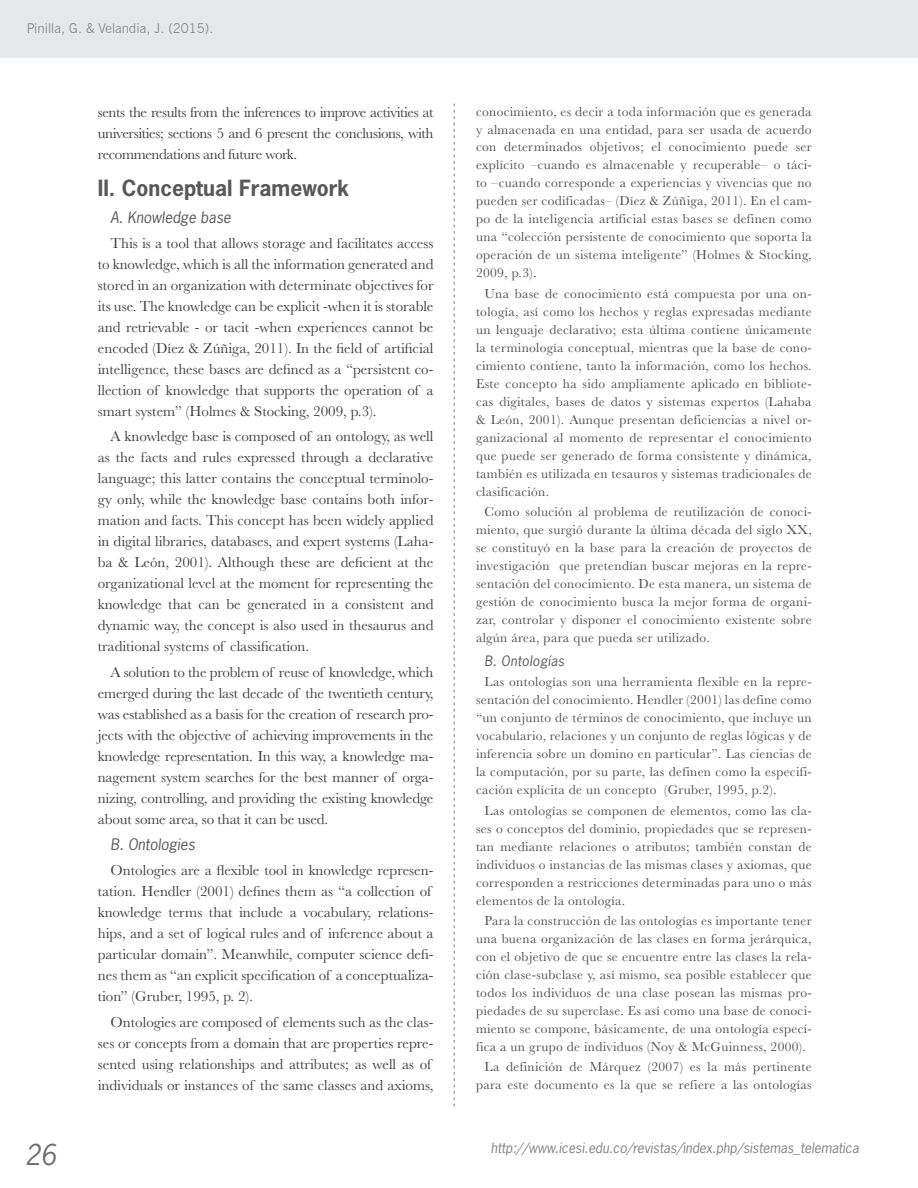
<style>
.page{position:relative;width:918px;height:1188px;background:#fff}
.page>*{position:absolute;margin:0;border:0;box-sizing:border-box;transform-origin:0 0}
.t1{font:italic 27px "News Gothic Std";color:#6c6d70}
.t2{font:700 21px "News Gothic Std";color:#57585a}
.t3{font:15px/21px "Baskerville MT Std";color:#3e3e3f;text-align:justify}
.t4{font:italic 15px "News Gothic Std";color:#57585a}
.t5{font:13.5px/18px "Baskerville MT Std";letter-spacing:.025em;color:#4b4c4d;text-align:justify}
.t6{font:italic 13.5px "News Gothic Std";color:#808285}
.t7{font:300 13.5px "News Gothic BT";color:#808285}
.t8{font:italic 13.5px "News Gothic Std";letter-spacing:.025em;color:#57585a}
.s1{color:#3f4244}
.s2{color:#494c4e}
</style>
<div class="page">
<svg style="left:454px;top:104px;width:1px;height:1002px"></svg>
<div style="left:0;top:0;width:918px;height:57px;background:#e6e7e9"></div>
<p class="t7" style="left:27px;top:20px;width:188px">Pinilla, G. &amp; Velandia, J. (2015).</p>
<p class="t3" style="left:98px;top:101px;width:337px">sents the results from the inferences to improve activities at universities; sections 5 and 6 present the conclusions, with recommendations and future work.</p>
<h2 class="t2" style="left:98px;top:175px;width:253px">II. Conceptual Framework</h2>
<p class="t4" style="left:111px;top:208px;width:122px">A. Knowledge base</p>
<p class="t3" style="left:98px;top:233px;width:337px;text-indent:13px">This is a tool that allows storage and facilitates access to knowledge, which is all the information generated and stored in an organization with determinate objectives for its use. The knowledge can be explicit -when it is storable and retrievable - or tacit -when experiences cannot be encoded (Díez &amp; Zúñiga, 2011). In the field of artificial intelligence, these bases are defined as a “persistent co&shy;llection of knowledge that supports the operation of a smart system” (Holmes &amp; Stocking, 2009, p.3).</p>
<p class="t3" style="left:98px;top:426px;width:337px;text-indent:13px">A knowledge base is composed of an ontology, as well as the facts and rules expressed through a declarative language; this latter contains the conceptual terminolo&shy;gy only, while the knowledge base contains both infor&shy;mation and facts. This concept has been widely applied in digital libraries, databases, and expert systems (Laha&shy;ba &amp; León, 2001). Although these are deficient at the organizational level at the moment for representing the knowledge that can be generated in a consistent and dynamic way, the concept is also used in thesaurus and traditional systems of classification.</p>
<p class="t3" style="left:98px;top:661px;width:337px;text-indent:13px">A solution to the problem of reuse of knowledge, which emerged during the last decade of the twentieth century, was established as a basis for the creation of research pro&shy;jects with the objective of achieving improvements in the knowledge representation. In this way, a knowledge ma&shy;nagement system searches for the best manner of orga&shy;nizing, controlling, and providing the existing knowledge about some area, so that it can be used.</p>
<p class="t4" style="left:111px;top:835px;width:86px">B. Ontologies</p>
<p class="t3" style="left:98px;top:860px;width:337px;text-align:left;text-indent:13px">Ontologies are a flexible tool in knowledge represen&shy;tation. Hendler (2001) defines them as “a collection of knowledge terms that include a vocabulary, relations&shy;hips, and a set of logical rules and of inference about a particular domain”. Meanwhile, computer science defi&shy;nes them as “an explicit specification of a conceptualiza&shy;tion” (Gruber, 1995<span class="s1">, p. 2</span>).</p>
<p class="t3" style="left:98px;top:1011px;width:337px;text-align:left;text-indent:13px">Ontologies are composed of elements such as the clas&shy;ses or concepts from a domain that are properties repre&shy;sented using relationships and attributes; as well as of individuals or instances of the same classes and axioms,</p>
<p class="t5" style="left:476px;top:102px;width:337px">conocimiento, es decir a toda información que es generada y almacenada en una entidad, para ser usada de acuerdo con determinados objetivos; el conocimiento puede ser explícito –cuando es almacenable y recuperable– o táci&shy;to –cuando corresponde a experiencias y vivencias que no pueden ser codificadas– (Díez &amp; Zúñiga, 2011). En el cam&shy;po de la inteligencia artificial estas bases se definen como una “colección persistente de conocimiento que soporta la operación de un sistema inteligente” (Holmes &amp; Stocking, 2009, p.3).</p>
<p class="t5" style="left:476px;top:284px;width:337px;text-indent:9px">Una base de conocimiento está compuesta por una on&shy;tología, así como los hechos y reglas expresadas mediante un lenguaje declarativo; esta última contiene únicamente la terminología conceptual, mientras que la base de cono&shy;cimiento contiene, tanto la información, como los hechos.<br>Este concepto ha sido ampliamente aplicado en bibliote&shy;cas digitales, bases de datos y sistemas expertos (Lahaba &amp; León, 2001). Aunque presentan deficiencias a nivel or&shy;ganizacional al momento de representar el conocimiento que puede ser generado de forma consistente y dinámica, también es utilizada en tesauros y sistemas tradicionales de clasificación.</p>
<p class="t5" style="left:476px;top:502px;width:337px;text-indent:9px">Como solución al problema de reutilización de conoci&shy;miento, que surgió durante la última década del siglo XX, se constituyó en la base para la creación de proyectos de investigación que pretendían buscar mejoras en la repre&shy;sentación del conocimiento. De esta manera, un sistema de gestión de conocimiento busca la mejor forma de organi&shy;zar, controlar y disponer el conocimiento existente sobre algún área, para que pueda ser utilizado.</p>
<p class="t8" style="left:485px;top:653px;width:81px">B. Ontologías</p>
<p class="t5" style="left:476px;top:673px;width:337px;text-indent:9px">Las ontologías son una herramienta flexible en la repre&shy;sentación del conocimiento. Hendler (2001) las define como “un conjunto de términos de conocimiento, que incluye un vocabulario, relaciones y un conjunto de reglas lógicas y de inferencia sobre un domino en particular”. Las ciencias de la computación, por su parte, las definen como la especifi&shy;cación explícita de un concepto (Gruber, 1995<span class="s2">, p.2</span>).</p>
<p class="t5" style="left:476px;top:801px;width:337px;text-indent:9px">Las ontologías se componen de elementos, como las cla&shy;ses o conceptos del dominio, propiedades que se represen&shy;tan mediante relaciones o atributos; también constan de individuos o instancias de las mismas clases y axiomas, que corresponden a restricciones determinadas para uno o más elementos de la ontología.</p>
<p class="t5" style="left:476px;top:911px;width:337px;text-indent:9px">Para la construcción de las ontologías es importante tener una buena organización de las clases en forma jerárquica, con el objetivo de que se encuentre entre las clases la rela&shy;ción clase-subclase y, así mismo, sea posible establecer que todos los individuos de una clase posean las mismas pro&shy;piedades de su superclase. Es así como una base de conoci&shy;miento se compone, básicamente, de una ontología especí&shy;fica a un grupo de individuos (Noy &amp; McGuinness, 2000).</p>
<p class="t5" style="left:476px;top:1057px;width:337px;text-align:right">La definición de Márquez (2007) es la más pertinente para este documento es la que se refiere a las ontologías</p>
<h1 class="t1" style="left:25px;top:1138px;width:33px">26</h1>
<p class="t6" style="left:491px;top:1139px;width:370px">http://www.icesi.edu.co/revistas/index.php/sistemas_telematica</p>
</div>
